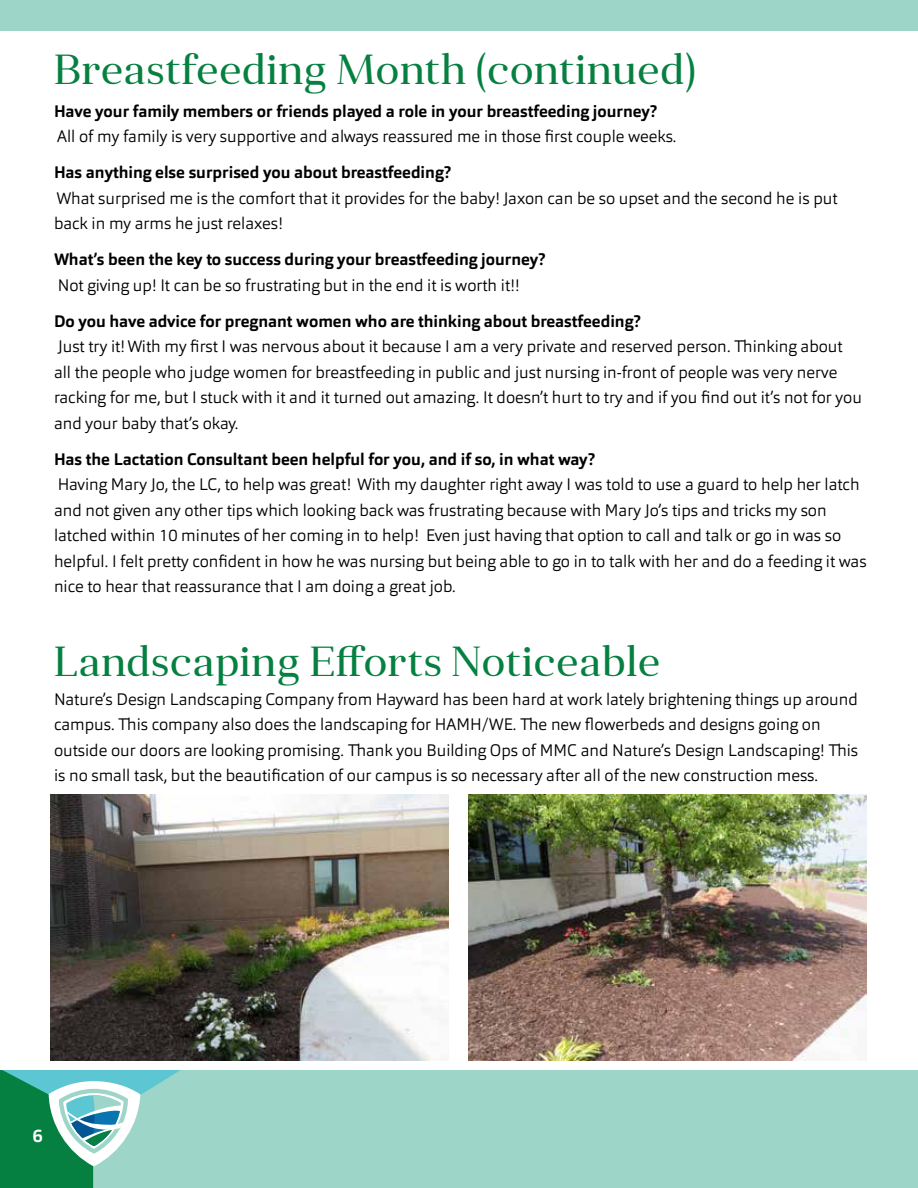
<style>
.page{position:relative;width:918px;height:1188px;background:#fff}
.page>*{position:absolute;margin:0;border:0;box-sizing:border-box;transform-origin:0 0}
.t1{font:42px "Anglecia Pro Title";color:#068040}
.t2{font:700 18px "Orgon";color:#fff}
.t3{font:300 16.5px/25.5px "Orgon";color:#000}
.t4{font:700 16.5px "Orgon";color:#000}
</style>
<div class="page">
<div style="left:433px;top:992px;width:485px;height:196px;background:#9dd6c9"></div>
<div style="left:282px;top:1070px;width:151px;height:118px;background:#9dd6c9"></div>
<div style="left:0;top:22px;width:918px;height:1048px;background:#fff"></div>
<div style="left:0;top:0;width:918px;height:30px;background:#9dd6c9"></div>
<svg style="left:0;top:1040px;width:282px;height:148px"></svg>
<img style="left:51px;top:795px;width:398px;height:265px">
<img style="left:468px;top:795px;width:398px;height:265px">
<h1 class="t1" style="left:54px;top:43px;width:644px">Breastfeeding Month (continued)</h1>
<p class="t4" style="left:54px;top:100px;width:605px">Have your family members or friends played a role in your breastfeeding journey?</p>
<p class="t3" style="left:57px;top:124px;width:621px">All of my family is very supportive and always reassured me in those first couple weeks.</p>
<p class="t4" style="left:54px;top:162px;width:399px">Has anything else surprised you about breastfeeding?</p>
<p class="t3" style="left:54px;top:185px;width:785px">What surprised me is the comfort that it provides for the baby! Jaxon can be so upset and the second he is put back in my arms he just relaxes!</p>
<p class="t4" style="left:54px;top:249px;width:493px">What’s been the key to success during your breastfeeding journey?</p>
<p class="t3" style="left:58px;top:272px;width:463px">Not giving up! It can be so frustrating but in the end it is worth it!!</p>
<p class="t4" style="left:54px;top:310px;width:588px">Do you have advice for pregnant women who are thinking about breastfeeding?</p>
<p class="t3" style="left:54px;top:334px;width:809px">Just try it! With my first I was nervous about it because I am a very private and reserved person. Thinking about<br>all the people who judge women for breastfeeding in public and just nursing in-front of people was very nerve racking for me, but I stuck with it and it turned out amazing. It doesn’t hurt to try and if you find out it’s not for you and your baby that’s okay.</p>
<p class="t4" style="left:54px;top:448px;width:543px">Has the Lactation Consultant been helpful for you, and if so, in what way?</p>
<p class="t3" style="left:54px;top:472px;width:814px">Having Mary Jo, the LC, to help was great! With my daughter right away I was told to use a guard to help her latch and not given any other tips which looking back was frustrating because with Mary Jo’s tips and tricks my son latched within 10 minutes of her coming in to help! Even just having that option to call and talk or go in was so helpful. I felt pretty confident in how he was nursing but being able to go in to talk with her and do a feeding it was nice to hear that reassurance that I am doing a great job.</p>
<h1 class="t1" style="left:54px;top:635px;width:608px">Landscaping Efforts Noticeable</h1>
<p class="t3" style="left:54px;top:686px;width:806px">Nature’s Design Landscaping Company from Hayward has been hard at work lately brightening things up around campus. This company also does the landscaping for HAMH/WE. The new flowerbeds and designs going on outside our doors are looking promising. Thank you Building Ops of MMC and Nature’s Design Landscaping! This is no small task, but the beautification of our campus is so necessary after all of the new construction mess.</p>
<p class="t2" style="left:32px;top:1125px;width:12px">6</p>
</div>
